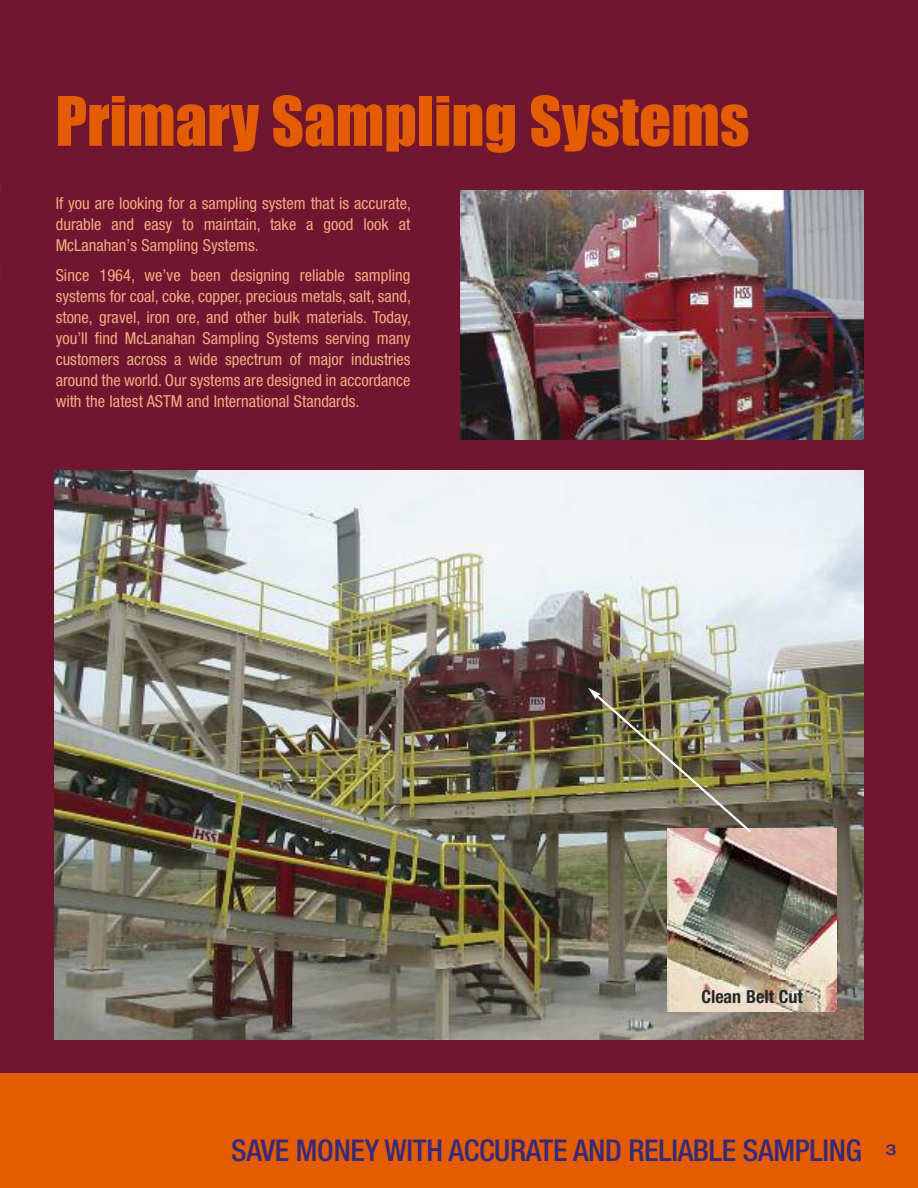
<style>
.page{position:relative;width:918px;height:1188px;background:#fff}
.page>*{position:absolute;margin:0;border:0;box-sizing:border-box;transform-origin:0 0}
.t1{font:63px "Impact";color:#e35c00}
.t2{font:500 condensed 30px "Helvetica Neue";letter-spacing:-.01em;color:#382a79}
.t3{font:700 condensed 18px "Helvetica Neue";color:#272627}
.t4{font:condensed 16.5px/21px "Helvetica Neue";color:#f1ad80;text-align:justify}
</style>
<div class="page">
<div style="left:0;top:0;width:918px;height:1073px;background:#701631"></div>
<div style="left:0;top:1073px;width:918px;height:115px;background:#e35c00"></div>
<img style="left:460px;top:190px;width:404px;height:250px">
<img style="left:54px;top:471px;width:810px;height:569px">
<img style="left:668px;top:829px;width:169px;height:152px">
<img style="left:662px;top:981px;width:189px;height:45px">
<img style="left:668px;top:981px;width:169px;height:31px">
<img style="left:588px;top:688px;width:165px;height:147px">
<h1 class="t1" style="left:56px;top:82px;width:695px">Primary Sampling Systems</h1>
<p class="t4" style="left:56px;top:194px;width:357px">If you are looking for a sampling system that is accurate, durable and easy to maintain, take a good look at McLanahan’s Sampling Systems.</p>
<p class="t4" style="left:56px;top:266px;width:357px">Since 1964, we’ve been designing reliable sampling systems for coal, coke, copper, precious metals, salt, sand, stone, gravel, iron ore, and other bulk materials. Today, you’ll find McLanahan Sampling Systems serving many customers across a wide spectrum of major industries around the world. Our systems are designed in accordance with the latest ASTM and International Standards.</p>
<p class="t3" style="left:701px;top:990px;width:103px">Clean Belt Cut</p>
<h2 class="t2" style="left:231px;top:1139px;width:667px">SAVE MONEY WITH ACCURATE AND RELIABLE SAMPLING <sup>3</sup></h2>
</div>
